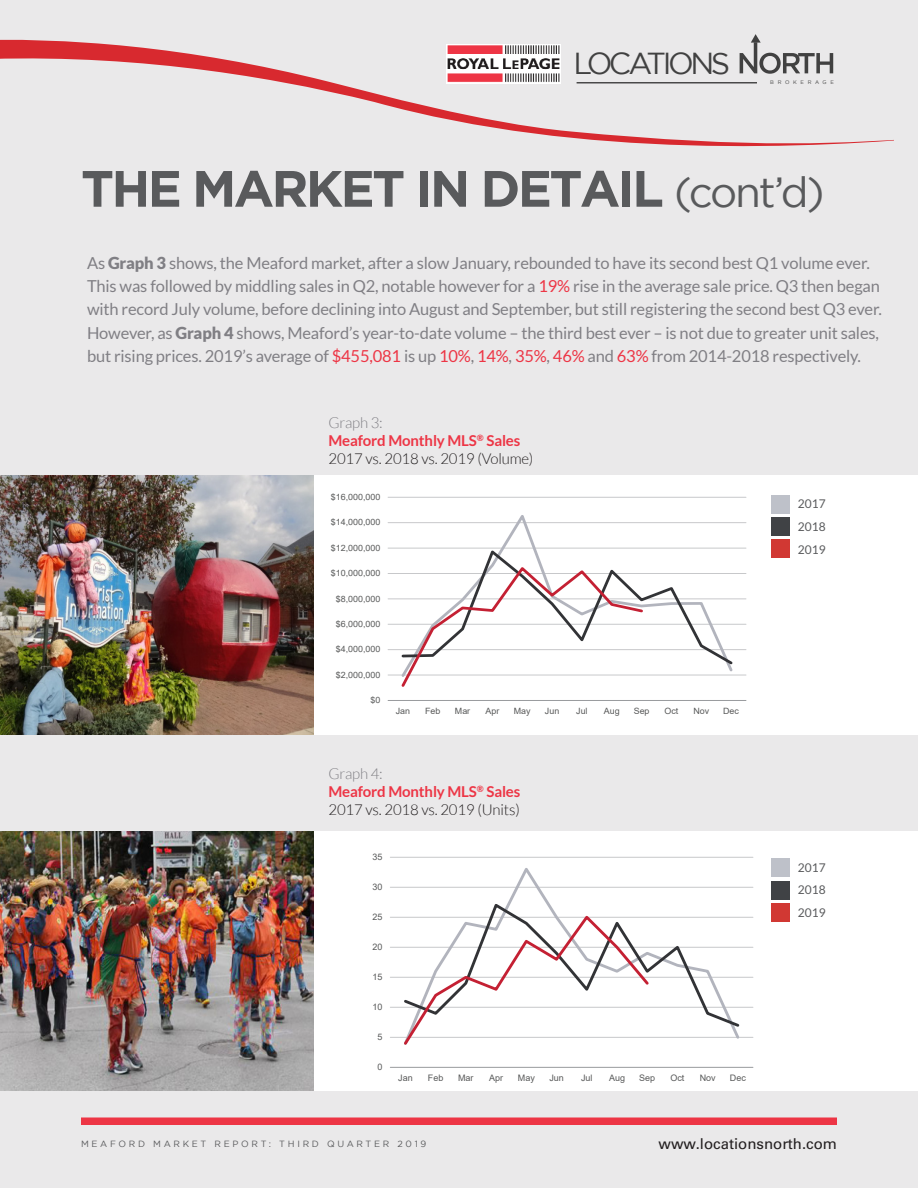
<style>
.page{position:relative;width:918px;height:1188px;background:#eae9ea}
.page>*{position:absolute;margin:0;border:0;box-sizing:border-box;transform-origin:0 0}
.t1{font:700 51px "Gotham";letter-spacing:-.05em;color:#595a5c}
.t2{font:30.3px "Gotham";letter-spacing:-.115em;color:#414141}
.t3{font:16.5px/23.4px "Lato";letter-spacing:-.01em;color:#807f84}
.t4{font:300 15px/18px "Lato";letter-spacing:-.01em;color:#231f20}
.t5{font:15px "Univers LT Std";color:#231f20}
.t6{font:12px/22.8px "Lato";color:#595a5c;text-align:justify}
.t7{font:9px "Arial";color:#585959}
.t8{font:9px "Gotham";letter-spacing:.3em;color:#595a5c}
.t9{font:8.7px "Arial";color:#585959}
.t10{font:5.25px "Gotham";letter-spacing:.7em;color:#414141}
.s1{font-weight:400;font-size:42px}
.s2{font-weight:900}
.s3{color:#ed3545}
.s4{color:#807f84}
.s5{font-weight:700;color:#ed3545}
</style>
<div class="page">
<div style="left:0;top:476px;width:918px;height:259px;background:#fff"></div>
<div style="left:0;top:831px;width:918px;height:259px;background:#fff"></div>
<div style="left:771px;top:495px;width:18px;height:18px;background:#bec1c9"></div>
<div style="left:771px;top:517px;width:18px;height:19px;background:#404245"></div>
<div style="left:771px;top:540px;width:18px;height:18px;background:#d13833"></div>
<hr style="left:388px;top:675px;width:358px;height:1px;background:#c7c8ca">
<hr style="left:388px;top:649px;width:358px;height:1px;background:#c7c8ca">
<hr style="left:388px;top:624px;width:358px;height:1px;background:#c7c8ca">
<hr style="left:388px;top:599px;width:358px;height:1px;background:#c7c8ca">
<hr style="left:388px;top:573px;width:358px;height:1px;background:#c7c8ca">
<hr style="left:388px;top:548px;width:358px;height:1px;background:#c7c8ca">
<hr style="left:388px;top:522px;width:358px;height:1px;background:#c7c8ca">
<hr style="left:388px;top:497px;width:358px;height:1px;background:#c7c8ca">
<hr style="left:388px;top:700px;width:358px;height:1px;background:#989a9d">
<svg style="left:502px;top:515px;width:33px;height:32px"></svg>
<svg style="left:399px;top:547px;width:336px;height:140px"></svg>
<div style="left:323px;top:843px;width:434px;height:248px;background:#fff"></div>
<hr style="left:390px;top:1037px;width:363px;height:1px;background:#c7c8ca">
<hr style="left:390px;top:1007px;width:363px;height:1px;background:#c7c8ca">
<hr style="left:390px;top:977px;width:363px;height:1px;background:#c7c8ca">
<hr style="left:390px;top:947px;width:363px;height:1px;background:#c7c8ca">
<hr style="left:390px;top:917px;width:363px;height:1px;background:#c7c8ca">
<hr style="left:390px;top:887px;width:363px;height:1px;background:#c7c8ca">
<hr style="left:390px;top:857px;width:363px;height:1px;background:#c7c8ca">
<hr style="left:390px;top:1067px;width:363px;height:1px;background:#989a9d">
<svg style="left:402px;top:868px;width:340px;height:33px"></svg>
<svg style="left:402px;top:901px;width:340px;height:144px"></svg>
<div style="left:771px;top:859px;width:18px;height:18px;background:#bec1c9"></div>
<div style="left:771px;top:881px;width:18px;height:18px;background:#404245"></div>
<div style="left:771px;top:903px;width:18px;height:19px;background:#d13833"></div>
<div style="left:81px;top:1118px;width:756px;height:7px;background:#ed3545"></div>
<img style="left:0;top:476px;width:314px;height:259px">
<img style="left:0;top:831px;width:314px;height:259px">
<svg style="left:0;top:37px;width:894px;height:110px"></svg>
<h2 class="t2" style="left:573px;top:46px;width:158px">LOCATIONS</h2>
<p class="t10" style="left:770px;top:80px;width:65px">BROKERAGE</p>
<p class="t1" style="left:81px;top:159px;width:745px">THE MARKET IN DETAIL <span class="s1">(cont’d)</span></p>
<p class="t3" style="left:87px;top:251px;width:797px">As <span class="s2">Graph 3</span> shows, the Meaford market, after a slow January, rebounded to have its second best Q1 volume ever.<br>This was followed by middling sales in Q2, notable however for a <span class="s3">19%</span> rise in the average sale price. Q3 then began with record July volume, before declining into August and September, but still registering the second best Q3 ever.<br>However, as <span class="s2">Graph 4</span> shows, Meaford’s year-to-date volume – the third best ever – is not due to greater unit sales, but rising prices. 2019’s average of <span class="s3">$455,081</span> is up <span class="s3">10%</span>, <span class="s3">14%</span>, <span class="s3">35%</span>, <span class="s3">46%</span> and <span class="s3">63%</span> from 2014-2018 respectively.</p>
<p class="t4" style="left:328px;top:413px;width:206px"><span class="s4">Graph 3:<br></span><span class="s5">Meaford Monthly MLS</span><sup>®</sup> <span class="s5">Sales<br></span>2017 vs. 2018 vs. 2019 (Volume)</p>
<p class="t9" style="left:331px;top:491px;width:51px">$16,000,000</p>
<p class="t9" style="left:331px;top:516px;width:51px">$14,000,000</p>
<p class="t9" style="left:331px;top:542px;width:51px">$12,000,000</p>
<p class="t9" style="left:331px;top:567px;width:51px">$10,000,000</p>
<p class="t9" style="left:336px;top:593px;width:46px">$8,000,000</p>
<p class="t9" style="left:336px;top:618px;width:46px">$6,000,000</p>
<p class="t9" style="left:336px;top:643px;width:46px">$4,000,000</p>
<p class="t9" style="left:336px;top:669px;width:46px">$2,000,000</p>
<p class="t9" style="left:370px;top:694px;width:11px">$0</p>
<p class="t9" style="left:396px;top:705px;width:16px">Jan</p>
<p class="t9" style="left:425px;top:705px;width:17px">Feb</p>
<p class="t9" style="left:455px;top:705px;width:17px">Mar</p>
<p class="t9" style="left:486px;top:705px;width:15px">Apr</p>
<p class="t9" style="left:514px;top:705px;width:18px">May</p>
<p class="t9" style="left:545px;top:705px;width:16px">Jun</p>
<p class="t9" style="left:576px;top:705px;width:13px">Jul</p>
<p class="t9" style="left:604px;top:705px;width:17px">Aug</p>
<p class="t9" style="left:634px;top:705px;width:17px">Sep</p>
<p class="t9" style="left:665px;top:705px;width:15px">Oct</p>
<p class="t9" style="left:693px;top:705px;width:17px">Nov</p>
<p class="t9" style="left:723px;top:705px;width:17px">Dec</p>
<p class="t4" style="left:328px;top:764px;width:193px"><span class="s4">Graph 4:<br></span><span class="s5">Meaford Monthly MLS</span><sup>®</sup> <span class="s5">Sales<br></span>2017 vs. 2018 vs. 2019 (Units)</p>
<p class="t7" style="left:373px;top:851px;width:12px">35</p>
<p class="t7" style="left:373px;top:881px;width:12px">30</p>
<p class="t7" style="left:373px;top:911px;width:12px">25</p>
<p class="t7" style="left:373px;top:941px;width:12px">20</p>
<p class="t7" style="left:373px;top:971px;width:12px">15</p>
<p class="t7" style="left:373px;top:1001px;width:12px">10</p>
<p class="t7" style="left:378px;top:1031px;width:7px">5</p>
<p class="t7" style="left:378px;top:1061px;width:7px">0</p>
<p class="t7" style="left:398px;top:1071px;width:16px">Jan</p>
<p class="t7" style="left:428px;top:1071px;width:17px">Feb</p>
<p class="t7" style="left:458px;top:1071px;width:17px">Mar</p>
<p class="t7" style="left:489px;top:1071px;width:16px">Apr</p>
<p class="t7" style="left:518px;top:1071px;width:18px">May</p>
<p class="t7" style="left:549px;top:1071px;width:16px">Jun</p>
<p class="t7" style="left:581px;top:1071px;width:13px">Jul</p>
<p class="t7" style="left:609px;top:1071px;width:18px">Aug</p>
<p class="t7" style="left:639px;top:1071px;width:18px">Sep</p>
<p class="t7" style="left:671px;top:1071px;width:15px">Oct</p>
<p class="t7" style="left:700px;top:1071px;width:17px">Nov</p>
<p class="t7" style="left:730px;top:1071px;width:17px">Dec</p>
<p class="t6" style="left:798px;top:492px;width:29px">2017<br>2018<br>2019</p>
<p class="t6" style="left:798px;top:856px;width:29px">2017<br>2018<br>2019</p>
<p class="t8" style="left:81px;top:1139px;width:347px">MEAFORD MARKET REPORT: THIRD QUARTER 2019</p>
<p class="t5" style="left:659px;top:1134px;width:180px">www.locationsnorth.com</p>
</div>
